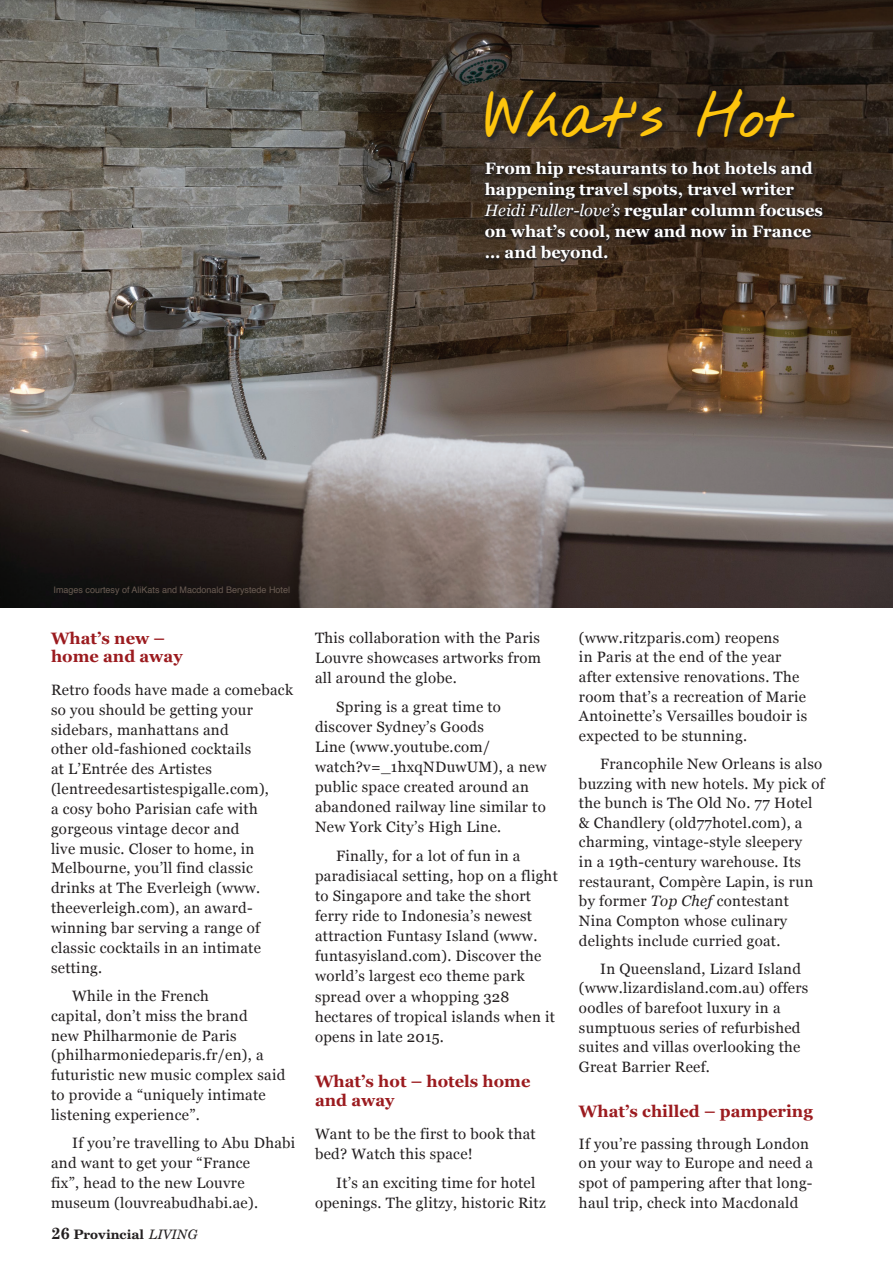
<style>
.page{position:relative;width:893px;height:1263px;background:#fff}
.page>*{position:absolute;margin:0;border:0;box-sizing:border-box;transform-origin:0 0}
.t1{font:700 49.5px "Nothing You Could Do";color:#fec50d}
.subheading_centered{font:700 16.5px/21px "Georgia";color:#fff}
.subheading{font:700 16.5px/18.3px "Georgia";color:#9b1b1f}
.Paragraph{font:15px/19.8px "Georgia";letter-spacing:.02em;color:#231f20}
.t2{font:700 13.05px "Century Schoolbook BT";color:#231f20}
.photo_credits{font:9px "Helvetica";color:#6a5c53}
.s1{font-weight:400;font-style:italic}
.s2{font-family:"Century Schoolbook";font-size:16.5px}
.s3{font-style:italic}
</style>
<div class="page">
<img style="left:0;top:0;width:893px;height:608px">
<div style="left:484px;top:87px;width:318px;height:58px;background:#231f20;opacity:.75"></div>
<div style="left:483px;top:161px;width:341px;height:103px;background:#231f20;opacity:.75"></div>
<p class="t1" style="left:485px;top:75px;width:308px">What’s Hot</p>
<p class="subheading_centered" style="left:485px;top:157px;width:340px">From hip restaurants to hot hotels and happening travel spots, travel writer <span class="s1">Heidi Fuller-love’s</span> regular column focuses on what’s cool, new and now in France … and beyond.</p>
<p class="photo_credits" style="left:54px;top:583px;width:238px">Images courtesy of AliKats and Macdonald Berystede Hotel</p>
<p class="subheading" style="left:51px;top:628px;width:133px">What’s new – home and away</p>
<p class="Paragraph" style="left:51px;top:679px;width:244px">Retro foods have made a comeback so you should be getting your sidebars, manhattans and<br>other old-fashioned cocktails<br>at L’Entrée des Artistes (lentreedesartistespigalle.com),<br>a cosy boho Parisian cafe with gorgeous vintage decor and<br>live music. Closer to home, in<br>Melbourne, you’ll find classic drinks at The Everleigh (www. theeverleigh.com), an award&shy;winning bar serving a range of classic cocktails in an intimate setting.</p>
<p class="Paragraph" style="left:51px;top:985px;width:236px;text-indent:21px">While in the French<br>capital, don’t miss the brand<br>new Philharmonie de Paris (philharmoniedeparis.fr/en), a futuristic new music complex said to provide a “uniquely intimate listening experience”.</p>
<p class="Paragraph" style="left:51px;top:1132px;width:246px;text-indent:21px">If you’re travelling to Abu Dhabi and want to get your “France<br>fix”, head to the new Louvre museum (louvreabudhabi.ae).</p>
<p class="t2" style="left:51px;top:1226px;width:148px"><span class="s2">26</span> Provincial <span class="s1">LIVING</span></p>
<p class="Paragraph" style="left:315px;top:627px;width:228px;text-align:justify">This collaboration with the Paris Louvre showcases artworks from all around the globe.</p>
<p class="Paragraph" style="left:315px;top:696px;width:233px;text-indent:21px">Spring is a great time to discover Sydney’s Goods<br>Line (www.youtube.com/ watch?v=_1hxqNDuwUM), a new public space created around an abandoned railway line similar to<br>New York City’s High Line.</p>
<p class="Paragraph" style="left:315px;top:845px;width:244px;text-indent:21px">Finally, for a lot of fun in a paradisiacal setting, hop on a flight to Singapore and take the short ferry ride to Indonesia’s newest attraction Funtasy Island (www. funtasyisland.com). Discover the world’s largest eco theme park spread over a whopping 328 hectares of tropical islands when it opens in late 2015.</p>
<p class="subheading" style="left:315px;top:1071px;width:217px">What’s hot – hotels home and away</p>
<p class="Paragraph" style="left:315px;top:1123px;width:222px">Want to be the first to book that bed? Watch this space!</p>
<p class="Paragraph" style="left:315px;top:1172px;width:232px;text-indent:21px">It’s an exciting time for hotel openings. The glitzy, historic Ritz</p>
<p class="Paragraph" style="left:579px;top:627px;width:230px">(www.ritzparis.com) reopens<br>in Paris at the end of the year after extensive renovations. The room that’s a recreation of Marie<br>Antoinette’s Versailles boudoir is expected to be stunning.</p>
<p class="Paragraph" style="left:579px;top:753px;width:247px;text-indent:21px">Francophile New Orleans is also buzzing with new hotels. My pick of the bunch is The Old No. 77 Hotel &amp; Chandlery (old77hotel.com), a charming, vintage-style sleepery<br>in a 19th-century warehouse. Its restaurant, Compère Lapin, is run by former <span class="s3">Top Chef</span> contestant<br>Nina Compton whose culinary delights include curried goat.</p>
<p class="Paragraph" style="left:579px;top:958px;width:231px;text-indent:21px">In Queensland, Lizard Island (www.lizardisland.com.au) offers oodles of barefoot luxury in a sumptuous series of refurbished suites and villas overlooking the<br>Great Barrier Reef.</p>
<p class="subheading" style="left:579px;top:1101px;width:235px">What’s chilled – pampering</p>
<p class="Paragraph" style="left:579px;top:1133px;width:236px">If you’re passing through London on your way to Europe and need a spot of pampering after that long&shy;haul trip, check into Macdonald</p>
</div>
